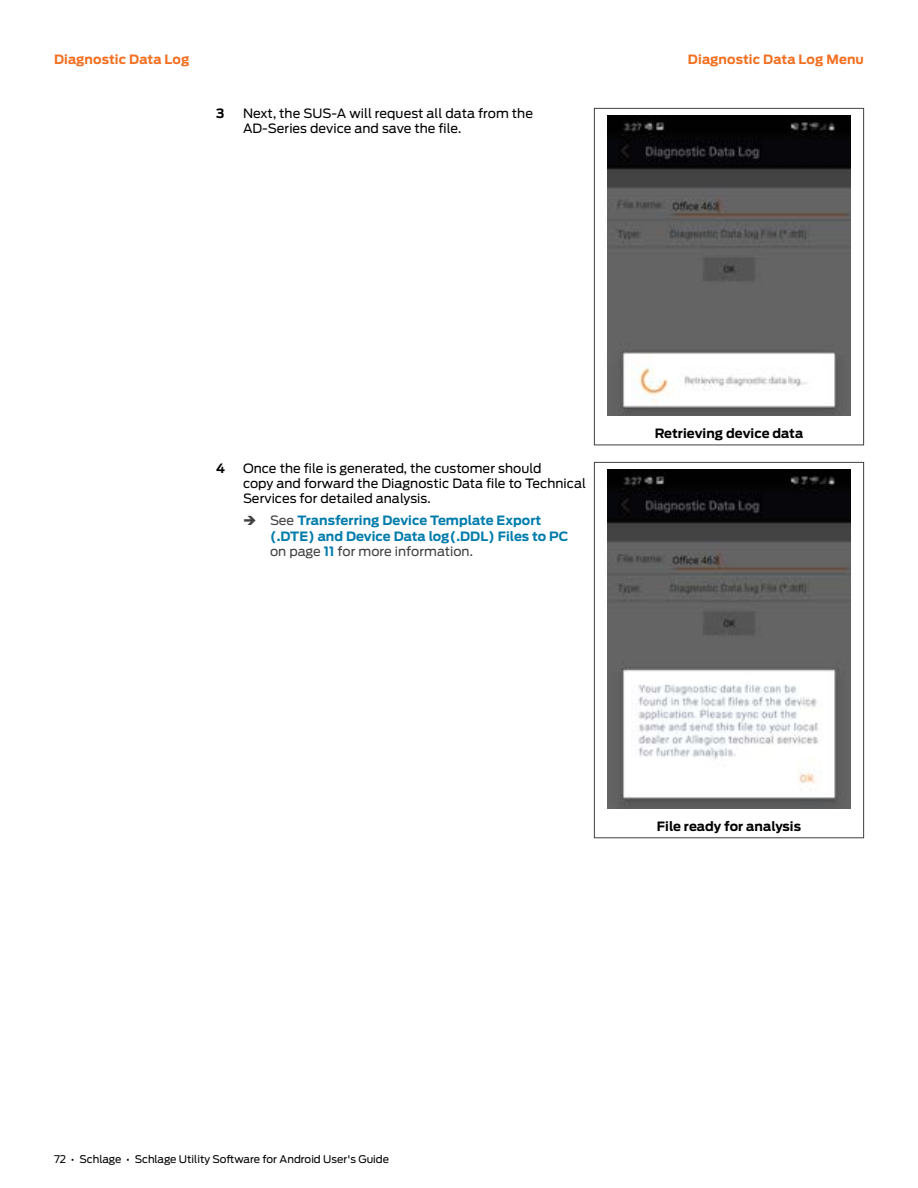
<style>
.page{position:relative;width:918px;height:1188px;background:#fff}
.page>*{position:absolute;margin:0;border:0;box-sizing:border-box;transform-origin:0 0}
.t1{font:12.75px/15.3px "Antenna";letter-spacing:.005em;color:#000}
.t2{font:700 12.75px/15.3px "Antenna";letter-spacing:.005em;color:#007cab}
.t3{font:700 12.75px "Antenna";letter-spacing:.005em;color:#000}
.t4{font:700 12.75px "Antenna";letter-spacing:.01em;color:#f36f21}
.t5{font:10.5px "Antenna";color:#000}
.s1{font-weight:400;color:#414042}
</style>
<div class="page">
<img style="left:608px;top:116px;width:242px;height:300px">
<div style="left:594px;top:108px;width:270px;height:337px;border:1px solid #414042"></div>
<img style="left:608px;top:470px;width:242px;height:339px">
<div style="left:594px;top:462px;width:270px;height:376px;border:1px solid #414042"></div>
<p class="t4" style="left:54px;top:51px;width:137px">Diagnostic Data Log</p>
<p class="t4" style="left:688px;top:51px;width:178px">Diagnostic Data Log Menu</p>
<p class="t3" style="left:216px;top:105px;width:10px">3</p>
<p class="t1" style="left:243px;top:106px;width:292px">Next, the SUS-A will request all data from the<br>AD-Series device and save the file.</p>
<p class="t3" style="left:216px;top:459px;width:10px">4</p>
<p class="t1" style="left:243px;top:460px;width:345px">Once the file is generated, the customer should<br>copy and forward the Diagnostic Data file to Technical<br>Services for detailed analysis.</p>
<p class="t2" style="left:270px;top:513px;width:300px"><span class="s1">See</span> Transferring Device Template Export (.DTE) and Device Data log(.DDL) Files to PC <span class="s1">on page</span> 11 <span class="s1">for more information.</span></p>
<p class="t3" style="left:655px;top:424px;width:150px">Retrieving device data</p>
<p class="t3" style="left:657px;top:817px;width:146px">File ready for analysis</p>
<p class="t5" style="left:54px;top:1152px;width:337px">72 • Schlage • Schlage Utility Software for Android User's Guide</p>
</div>
